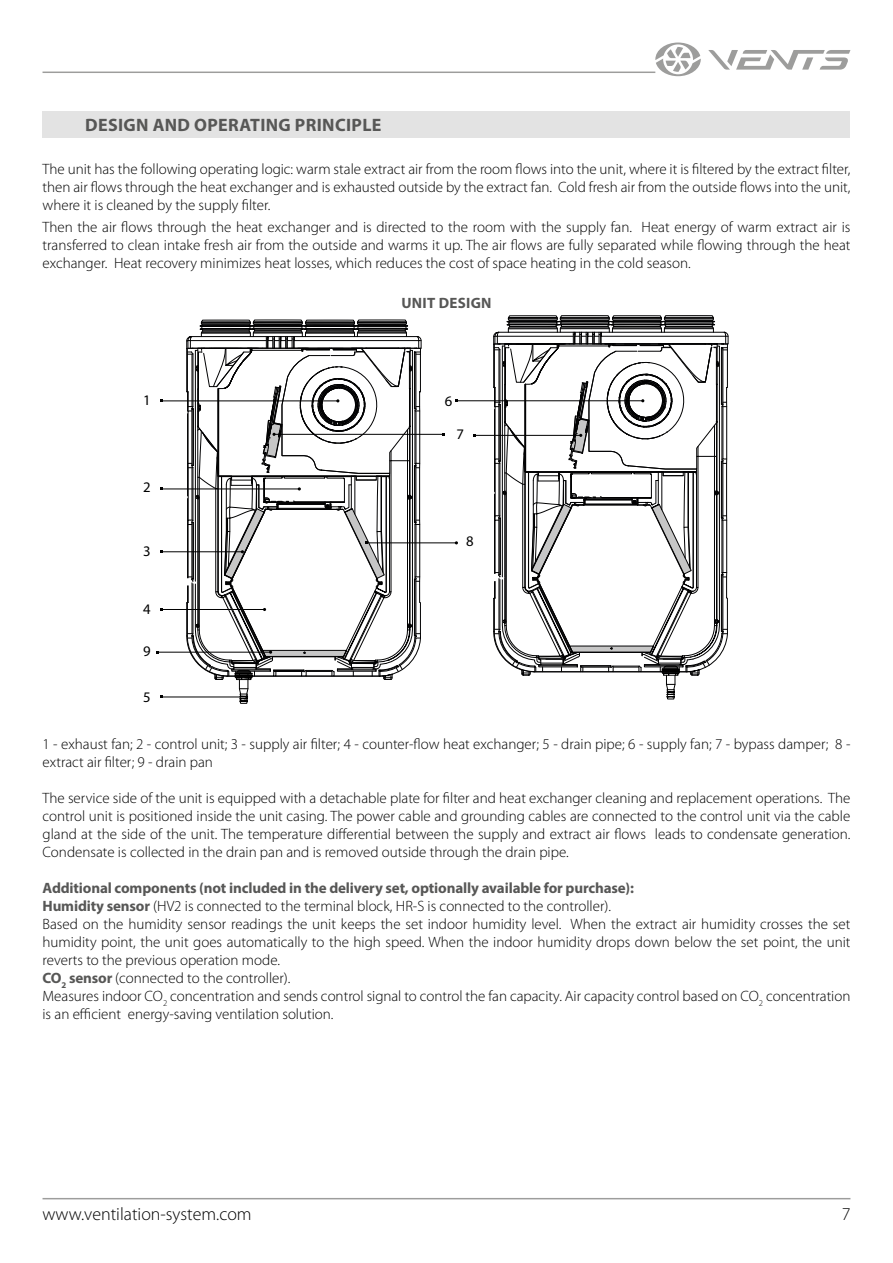
<style>
.page{position:relative;width:893px;height:1263px;background:#fff}
.page>*{position:absolute;margin:0;border:0;box-sizing:border-box;transform-origin:0 0}
.t1{font:300 18px "Myriad Pro";color:#000}
.t2{font:700 18px "Myriad Pro";letter-spacing:.02em;color:#575756}
.t3{font:300 15px/18px "Myriad Pro";color:#000;text-align:justify}
.t4{font:700 15px "Myriad Pro";letter-spacing:.02em;color:#575756}
.t5{font:14.7px "Myriad Pro";color:#000}
.s1{font-weight:700;color:#575756}
</style>
<div class="page">
<hr style="left:43px;top:1198px;width:807px;height:1px;background:#9d9d9c">
<hr style="left:43px;top:72px;width:612px;height:1px;background:#9d9d9c">
<svg style="left:708px;top:50px;width:142px;height:20px"></svg>
<svg style="left:655px;top:43px;width:46px;height:33px"></svg>
<div style="left:43px;top:111px;width:807px;height:27px;background:#e3e3e3"></div>
<hr style="left:161px;top:401px;width:177px;height:1px;background:#000">
<hr style="left:274px;top:434px;width:169px;height:1px;background:#000">
<hr style="left:161px;top:609px;width:104px;height:1px;background:#000">
<hr style="left:161px;top:551px;width:81px;height:1px;background:#000">
<hr style="left:161px;top:489px;width:138px;height:1px;background:#000">
<hr style="left:161px;top:697px;width:86px;height:1px;background:#000">
<hr style="left:158px;top:652px;width:113px;height:1px;background:#000">
<hr style="left:367px;top:543px;width:89px;height:1px;background:#000">
<svg style="left:184px;top:319px;width:238px;height:385px"></svg>
<hr style="left:456px;top:400px;width:187px;height:1px;background:#000">
<hr style="left:475px;top:435px;width:106px;height:1px;background:#000">
<svg style="left:491px;top:315px;width:238px;height:385px"></svg>
<p class="t2" style="left:85px;top:113px;width:298px">DESIGN AND OPERATING PRINCIPLE</p>
<p class="t3" style="left:43px;top:160px;width:809px">The unit has the following operating logic: warm stale extract air from the room flows into the unit, where it is filtered by the extract filter, then air flows through the heat exchanger and is exhausted outside by the extract fan. Cold fresh air from the outside flows into the unit, where it is cleaned by the supply filter.</p>
<p class="t3" style="left:43px;top:218px;width:809px">Then the air flows through the heat exchanger and is directed to the room with the supply fan. Heat energy of warm extract air is transferred to clean intake fresh air from the outside and warms it up. The air flows are fully separated while flowing through the heat exchanger. Heat recovery minimizes heat losses, which reduces the cost of space heating in the cold season.</p>
<p class="t4" style="left:401px;top:293px;width:92px">UNIT DESIGN</p>
<p class="t5" style="left:143px;top:391px;width:9px">1</p>
<p class="t5" style="left:143px;top:478px;width:9px">2</p>
<p class="t5" style="left:143px;top:542px;width:9px">3</p>
<p class="t5" style="left:143px;top:600px;width:9px">4</p>
<p class="t5" style="left:143px;top:642px;width:9px">9</p>
<p class="t5" style="left:143px;top:688px;width:9px">5</p>
<p class="t5" style="left:445px;top:391px;width:9px">6</p>
<p class="t5" style="left:456px;top:425px;width:9px">7</p>
<p class="t5" style="left:466px;top:532px;width:9px">8</p>
<p class="t3" style="left:43px;top:735px;width:809px">1 - exhaust fan; 2 - control unit; 3 - supply air filter; 4 - counter-flow heat exchanger; 5 - drain pipe; 6 - supply fan; 7 - bypass damper; 8 - extract air filter; 9 - drain pan</p>
<p class="t3" style="left:43px;top:789px;width:809px">The service side of the unit is equipped with a detachable plate for filter and heat exchanger cleaning and replacement operations. The control unit is positioned inside the unit casing. The power cable and grounding cables are connected to the control unit via the cable gland at the side of the unit. The temperature differential between the supply and extract air flows leads to condensate generation.<br>Condensate is collected in the drain pan and is removed outside through the drain pipe.</p>
<p class="t3" style="left:43px;top:879px;width:809px;text-align:left"><span class="s1">Additional components (not included in the delivery set, optionally available for purchase):<br>Humidity sensor</span> (HV2 is connected to the terminal block, HR-S is connected to the controller).<br>Based on the humidity sensor readings the unit keeps the set indoor humidity level. When the extract air humidity crosses the set humidity point, the unit goes automatically to the high speed. When the indoor humidity drops down below the set point, the unit reverts to the previous operation mode.<br><span class="s1">CO</span><sub>2</sub> <span class="s1">sensor</span> (connected to the controller).<br>Measures indoor CO<sub>2</sub> concentration and sends control signal to control the fan capacity. Air capacity control based on CO<sub>2</sub> concentration is an efficient energy-saving ventilation solution.</p>
<p class="t1" style="left:43px;top:1204px;width:211px">www.ventilation-system.com</p>
<p class="t1" style="left:842px;top:1204px;width:10px">7</p>
</div>
